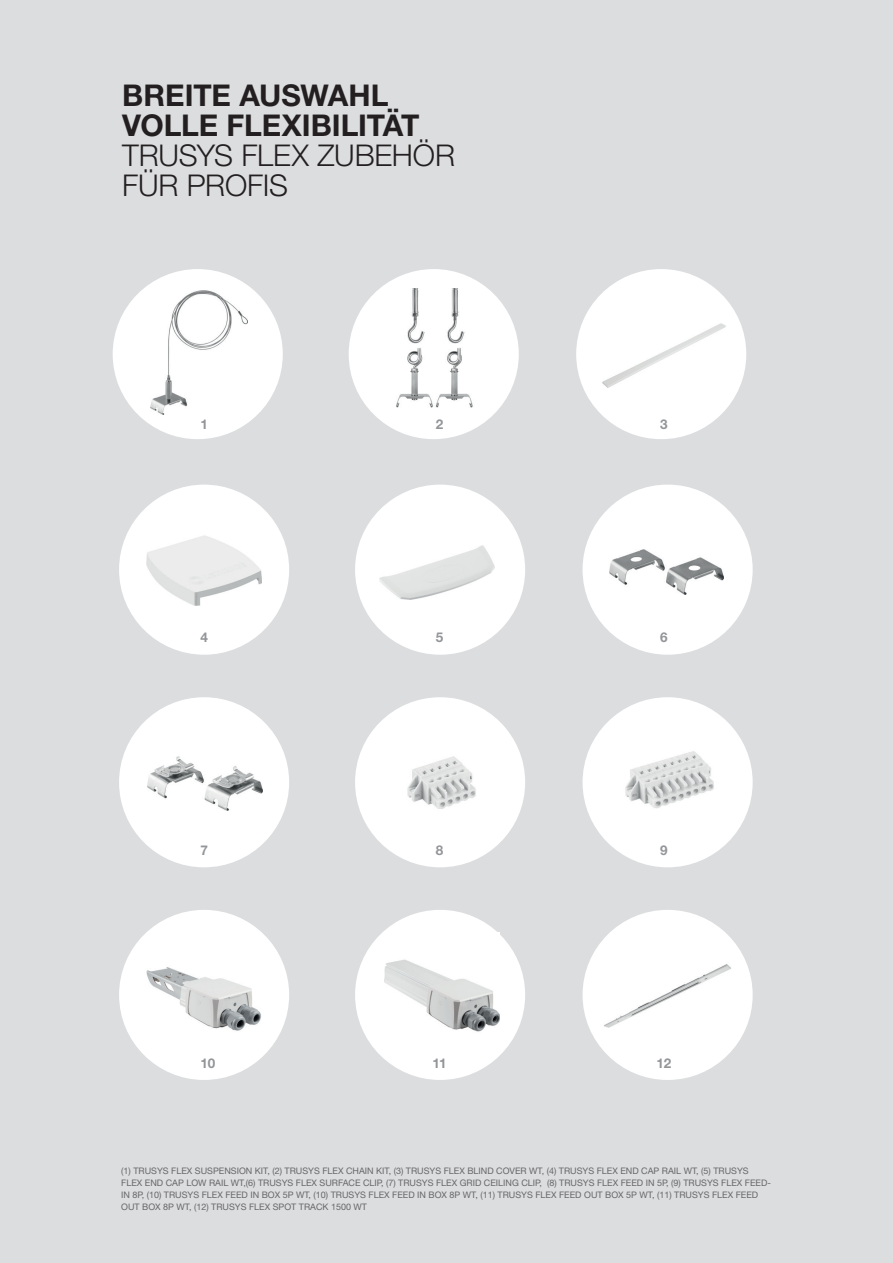
<style>
.page{position:relative;width:893px;height:1263px;background:#dcdddf}
.page>*{position:absolute;margin:0;border:0;box-sizing:border-box;transform-origin:0 0}
.t1{font:700 30px "Helvetica Neue LT Std";letter-spacing:-.005em;color:#231f20}
.t2{font:300 30px "Helvetica Neue LT Std";letter-spacing:-.005em;color:#231f20}
.HL_20___20{font:700 13.5px "Helvetica Neue LT Std";color:#939598}
.Lead_In_Text_14__18_5{font:9px/12px "Helvetica Neue LT Std";color:#67676a}
</style>
<div class="page">
<div style="left:113px;top:269px;width:170px;height:170px;background:#fff;border-radius:50%"></div>
<div style="left:349px;top:269px;width:170px;height:170px;background:#fff;border-radius:50%"></div>
<div style="left:576px;top:269px;width:170px;height:170px;background:#fff;border-radius:50%"></div>
<div style="left:119px;top:485px;width:170px;height:170px;background:#fff;border-radius:50%"></div>
<div style="left:355px;top:485px;width:170px;height:170px;background:#fff;border-radius:50%"></div>
<div style="left:583px;top:485px;width:170px;height:170px;background:#fff;border-radius:50%"></div>
<div style="left:119px;top:697px;width:170px;height:170px;background:#fff;border-radius:50%"></div>
<div style="left:355px;top:697px;width:170px;height:170px;background:#fff;border-radius:50%"></div>
<div style="left:583px;top:697px;width:170px;height:170px;background:#fff;border-radius:50%"></div>
<div style="left:119px;top:910px;width:170px;height:170px;background:#fff;border-radius:50%"></div>
<div style="left:355px;top:910px;width:170px;height:170px;background:#fff;border-radius:50%"></div>
<div style="left:583px;top:910px;width:170px;height:170px;background:#fff;border-radius:50%"></div>
<img style="left:625px;top:751px;width:89px;height:58px">
<img style="left:604px;top:964px;width:127px;height:64px">
<img style="left:147px;top:967px;width:114px;height:64px">
<img style="left:385px;top:933px;width:115px;height:99px">
<img style="left:407px;top:756px;width:69px;height:53px">
<img style="left:148px;top:756px;width:115px;height:54px">
<img style="left:609px;top:549px;width:115px;height:45px">
<img style="left:379px;top:545px;width:115px;height:55px">
<img style="left:147px;top:536px;width:114px;height:69px">
<img style="left:603px;top:324px;width:123px;height:64px">
<img style="left:396px;top:288px;width:77px;height:119px">
<img style="left:150px;top:290px;width:97px;height:124px">
<p class="t1" style="left:122px;top:77px;width:268px">BREITE AUSWAHL</p>
<p class="t1" style="left:122px;top:107px;width:299px">VOLLE FLEXIBILITÄT</p>
<p class="t2" style="left:122px;top:137px;width:334px">TRUSYS FLEX ZUBEHÖR</p>
<p class="t2" style="left:122px;top:167px;width:167px">FÜR PROFIS</p>
<p class="HL_20___20" style="left:200px;top:416px;width:9px">1</p>
<p class="HL_20___20" style="left:436px;top:416px;width:9px">2</p>
<p class="HL_20___20" style="left:660px;top:416px;width:9px">3</p>
<p class="HL_20___20" style="left:200px;top:629px;width:9px">4</p>
<p class="HL_20___20" style="left:436px;top:629px;width:9px">5</p>
<p class="HL_20___20" style="left:660px;top:629px;width:9px">6</p>
<p class="HL_20___20" style="left:200px;top:842px;width:9px">7</p>
<p class="HL_20___20" style="left:436px;top:842px;width:9px">8</p>
<p class="HL_20___20" style="left:660px;top:842px;width:9px">9</p>
<p class="HL_20___20" style="left:200px;top:1055px;width:16px">10</p>
<p class="HL_20___20" style="left:432px;top:1055px;width:16px">11</p>
<p class="HL_20___20" style="left:657px;top:1055px;width:16px">12</p>
<p class="Lead_In_Text_14__18_5" style="left:121px;top:1164px;width:651px">(1) TRUSYS FLEX SUSPENSION KIT, (2) TRUSYS FLEX CHAIN KIT, (3) TRUSYS FLEX BLIND COVER WT, (4) TRUSYS FLEX END CAP RAIL WT, (5) TRUSYS FLEX END CAP LOW RAIL WT,(6) TRUSYS FLEX SURFACE CLIP, (7) TRUSYS FLEX GRID CEILING CLIP, (8) TRUSYS FLEX FEED IN 5P, (9) TRUSYS FLEX FEED-IN 8P, (10) TRUSYS FLEX FEED IN BOX 5P WT, (10) TRUSYS FLEX FEED IN BOX 8P WT, (11) TRUSYS FLEX FEED OUT BOX 5P WT, (11) TRUSYS FLEX FEED OUT BOX 8P WT, (12) TRUSYS FLEX SPOT TRACK 1500 WT</p>
</div>
